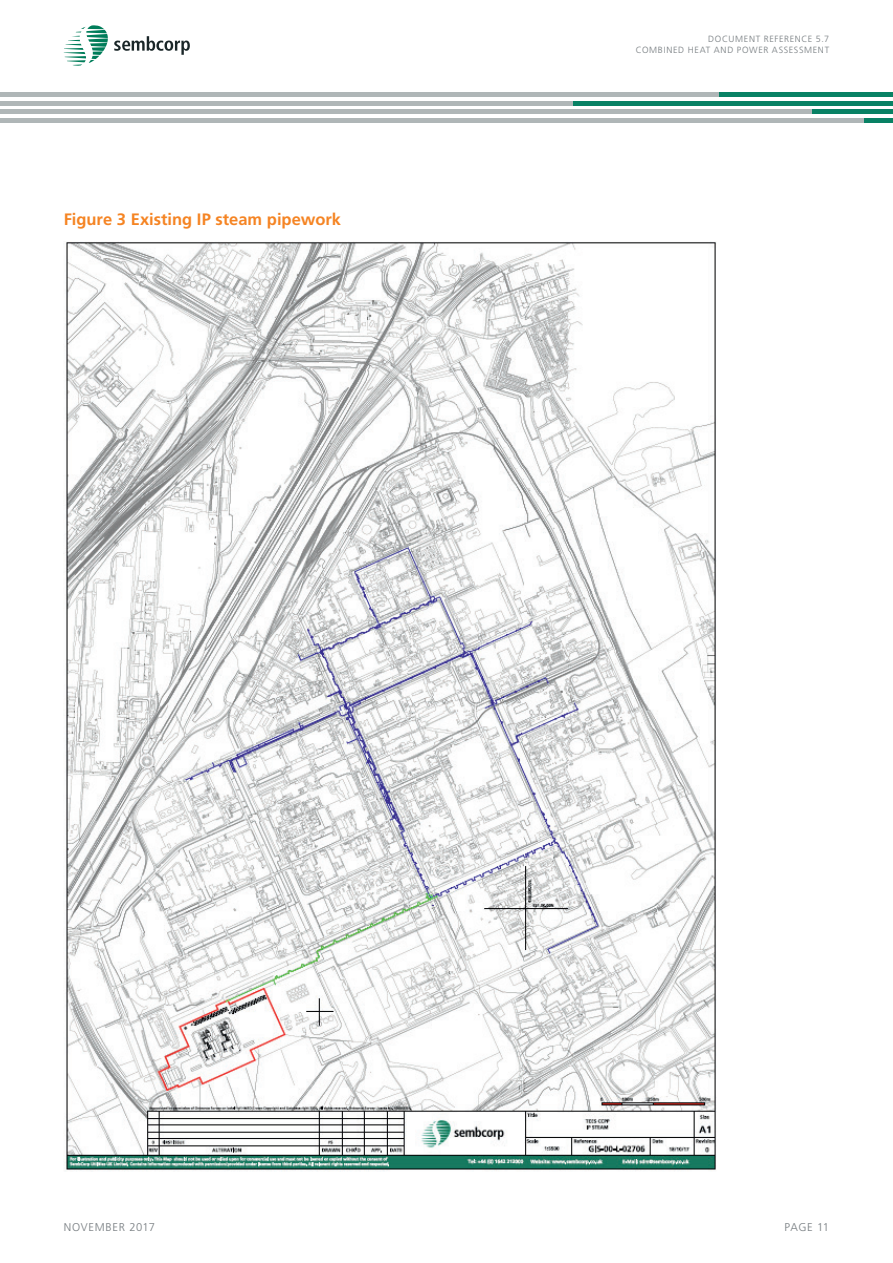
<style>
.page{position:relative;width:893px;height:1263px;background:#fff}
.page>*{position:absolute;margin:0;border:0;box-sizing:border-box;transform-origin:0 0}
.t1{font:700 16.5px "Frutiger LT Std";color:#f58423}
.t2{font:300 11.25px "Frutiger LT Std";letter-spacing:.05em;color:#757b7f}
.t3{font:300 9px/10.8px "Frutiger LT Std";letter-spacing:.075em;color:#757b7f;text-align:right}
</style>
<div class="page">
<hr style="left:0;top:101px;width:893px;height:4px;background:#afb6b7">
<hr style="left:0;top:110px;width:893px;height:4px;background:#afb6b7">
<hr style="left:0;top:118px;width:893px;height:4px;background:#afb6b7">
<hr style="left:574px;top:101px;width:319px;height:4px;background:#088164">
<hr style="left:0;top:93px;width:893px;height:4px;background:#afb6b7">
<hr style="left:812px;top:110px;width:81px;height:4px;background:#088164">
<hr style="left:719px;top:93px;width:174px;height:4px;background:#088164">
<hr style="left:864px;top:118px;width:29px;height:4px;background:#088164">
<svg style="left:64px;top:25px;width:44px;height:41px"></svg>
<svg style="left:114px;top:36px;width:76px;height:19px"></svg>
<img style="left:64px;top:241px;width:652px;height:930px">
<h1 class="t1" style="left:64px;top:210px;width:279px">Figure 3 Existing IP steam pipework</h1>
<p class="t3" style="left:636px;top:34px;width:195px">DOCUMENT REFERENCE 5.7<br>COMBINED HEAT AND POWER ASSESSMENT</p>
<p class="t2" style="left:64px;top:1221px;width:93px">NOVEMBER 2017</p>
<p class="t2" style="left:785px;top:1221px;width:46px">PAGE 11</p>
</div>
